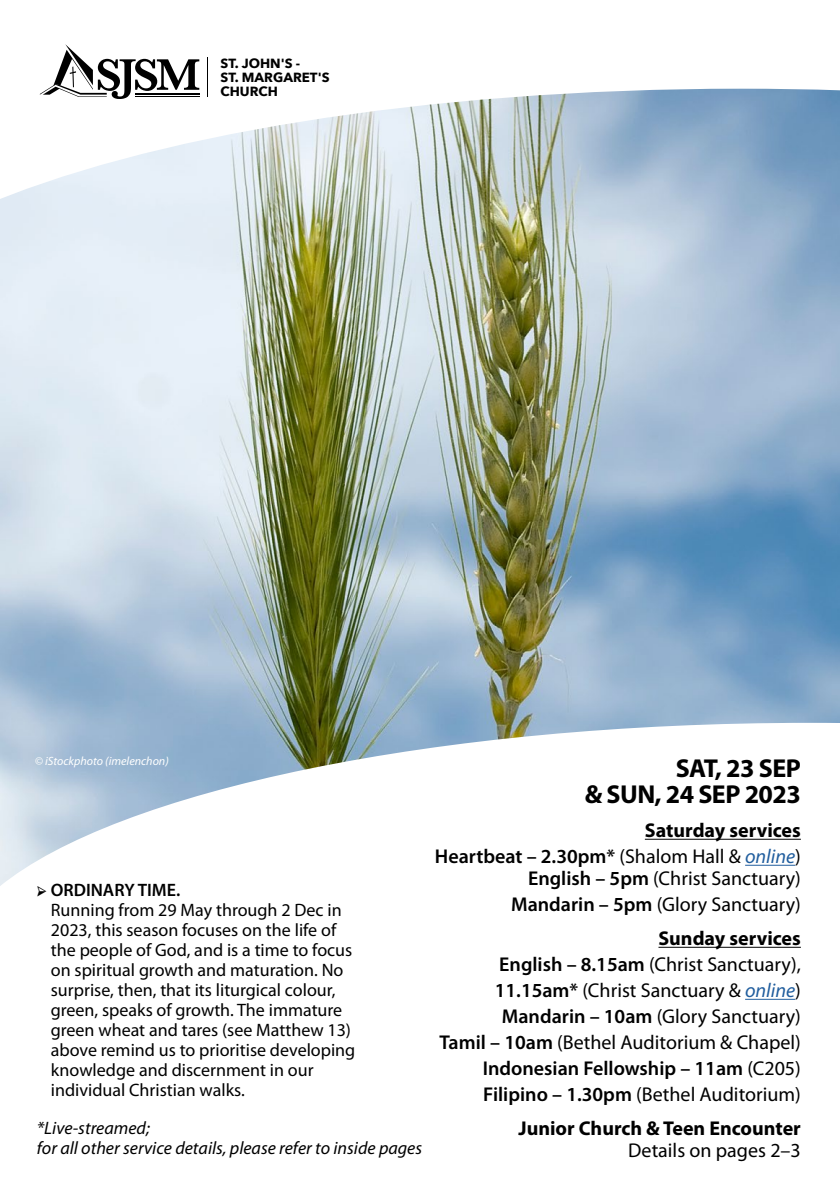
<style>
.page{position:relative;width:840px;height:1191px;background:#fff}
.page>*{position:absolute;margin:0;border:0;box-sizing:border-box;transform-origin:0 0}
.t1{font:700 26px/26px "Myriad Pro";letter-spacing:-.02em;color:#000;text-align:right}
.t2{font:20px/26px "Myriad Pro";color:#000;text-align:right}
.t3{font:600 20px/26px "Myriad Pro";color:#000;text-align:right}
.t4{font:700 20px "Myriad Pro";color:#000}
.t5{font:18px/20px "Myriad Pro";color:#000}
.t6{font:italic 18px/20px "Myriad Pro";color:#000}
.t7{font:700 13.2px/14px "Avenir Next";color:#000}
.t8{font:italic 12px "Myriad Pro";color:#fff}
.s1{font-family:"Minion Pro"}
.s2{font-weight:600}
.s3{font-weight:700}
.s4{font-weight:400}
.s5{font-weight:400;font-style:italic;color:#215e9e}
.s6{font-style:italic;color:#215e9e}
</style>
<div class="page">
<img style="left:0;top:208px;width:839px;height:678px">
<svg style="left:0;top:59px;width:839px;height:149px"></svg>
<hr style="left:207px;top:57px;width:1px;height:40px;background:#000">
<svg style="left:40px;top:44px;width:159px;height:55px"></svg>
<hr style="left:135px;top:97px;width:64px;height:1px;background:#000">
<hr style="left:135px;top:93px;width:64px;height:2px;background:#000">
<hr style="left:644px;top:838px;width:156px;height:1px;background:#000">
<hr style="left:744px;top:864px;width:50px;height:1px;background:#215e9e">
<hr style="left:658px;top:946px;width:142px;height:1px;background:#000">
<hr style="left:744px;top:998px;width:50px;height:1px;background:#215e9e">
<p class="t7" style="left:220px;top:56px;width:110px">ST. JOHN'S -<br>ST. MARGARET'S<br>CHURCH</p>
<p class="t8" style="left:35px;top:753px;width:135px">© iStockphoto (imelenchon)</p>
<p class="t5" style="left:51px;top:879px;width:306px;text-indent:-14px"><span class="s1">➢</span> <span class="s2">ORDINARY TIME.<br></span>Running from 29 May through 2 Dec in 2023, this season focuses on the life of the people of God, and is a time to focus on spiritual growth and maturation. No surprise, then, that its liturgical colour, green, speaks of growth. The immature green wheat and tares (see Matthew 13) above remind us to prioritise developing knowledge and discernment in our individual Christian walks.</p>
<p class="t6" style="left:37px;top:1117px;width:386px">*Live-streamed;<br>for all other service details, please refer to inside pages</p>
<h1 class="t1" style="left:584px;top:754px;width:217px">SAT, 23 SEP<br>&amp; SUN, 24 SEP 2023</h1>
<p class="t3" style="left:434px;top:817px;width:367px"><span class="s3">Saturday services<br></span>Heartbeat – 2.30pm* <span class="s4">(Shalom Hall &amp;</span> <span class="s5">online</span><span class="s4">)</span></p>
<p class="t2" style="left:510px;top:865px;width:291px"><span class="s2">English – 5pm</span> (Christ Sanctuary)<br><span class="s2">Mandarin – 5pm</span> (Glory Sanctuary)</p>
<p class="t2" style="left:439px;top:925px;width:363px"><span class="s3">Sunday services<br></span><span class="s2">English – 8.15am</span> (Christ Sanctuary), <span class="s2">11.15am*</span> (Christ Sanctuary &amp; <span class="s6">online</span>)<br><span class="s2">Mandarin – 10am</span> (Glory Sanctuary)<br><span class="s2">Tamil – 10am</span> (Bethel Auditorium &amp; Chapel)<br><span class="s2">Indonesian Fellowship – 11am</span> (C205)<br><span class="s2">Filipino – 1.30pm</span> (Bethel Auditorium)</p>
<p class="t4" style="left:518px;top:1115px;width:284px">Junior Church &amp; Teen Encounter</p>
<p class="t2" style="left:628px;top:1137px;width:174px">Details on pages 2–3</p>
</div>
